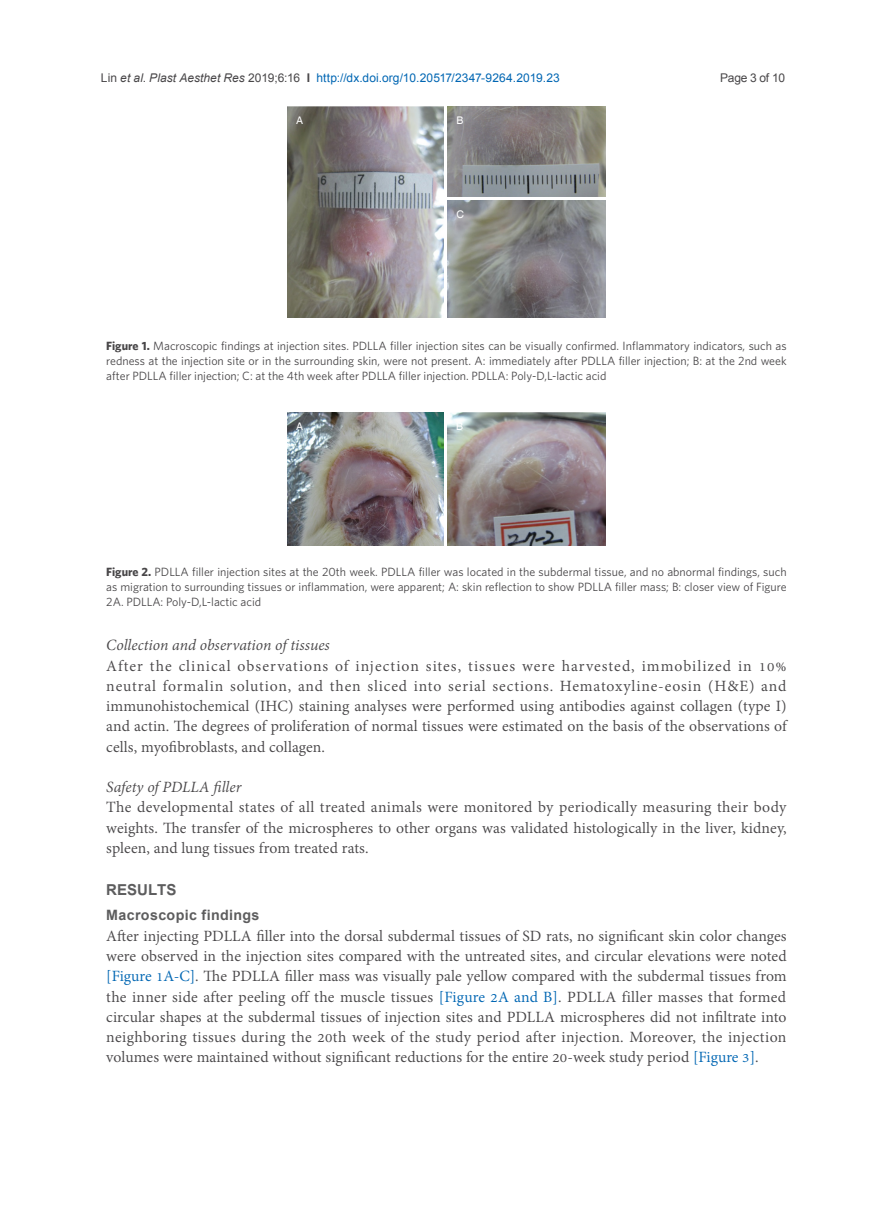
<style>
.page{position:relative;width:893px;height:1212px;background:#fff}
.page>*{position:absolute;margin:0;border:0;box-sizing:border-box;transform-origin:0 0}
.t1{font:700 21px "Utsaah";color:#5d5d5e}
.t2{font:19.2px/20.2px "Adobe Thai";letter-spacing:.005em;color:#484648;text-align:justify}
.t3{font:italic 19.2px "Adobe Thai";color:#484648}
.t4{font:700 14.25px "Arial";letter-spacing:.025em;color:#5d5d5e}
.t5{font:12px/15px "Whitney";color:#484648;text-align:justify}
.t6{font:12px "Arial";letter-spacing:.01em;color:#0166b3}
.t7{font:12px "Arial";letter-spacing:-.025em;color:#484648}
.t8{font:10.5px "Helvetica";color:#fff}
.s1{color:#484648}
.s2{font-style:italic;color:#484648}
.s3{font-weight:700;color:#484648}
.s4{font-weight:700}
.s5{color:#0166b3}
</style>
<div class="page">
<img style="left:288px;top:106px;width:156px;height:211px">
<img style="left:448px;top:106px;width:157px;height:90px">
<img style="left:448px;top:201px;width:157px;height:117px">
<img style="left:288px;top:413px;width:156px;height:133px">
<img style="left:448px;top:412px;width:157px;height:133px">
<p class="t6" style="left:101px;top:69px;width:460px"><span class="s1">Lin</span> <span class="s2">et al</span><span class="s1">.</span> <span class="s2">Plast Aesthet Res</span> <span class="s1">2019;6:16</span> <span class="s3">I</span> http://dx.doi.org/10.20517/2347-9264.2019.23</p>
<p class="t7" style="left:720px;top:69px;width:66px">Page 3 of 10</p>
<p class="t8" style="left:296px;top:114px;width:9px">A</p>
<p class="t8" style="left:456px;top:114px;width:9px">B</p>
<p class="t8" style="left:456px;top:208px;width:9px">C</p>
<p class="t5" style="left:106px;top:338px;width:682px"><span class="s4">Figure 1.</span> Macroscopic findings at injection sites. PDLLA filler injection sites can be visually confirmed. Inflammatory indicators, such as redness at the injection site or in the surrounding skin, were not present. A: immediately after PDLLA filler injection; B: at the 2nd week after PDLLA filler injection; C: at the 4th week after PDLLA filler injection. PDLLA: Poly-D,L-lactic acid</p>
<p class="t8" style="left:296px;top:420px;width:9px">A</p>
<p class="t8" style="left:456px;top:420px;width:9px">B</p>
<p class="t5" style="left:106px;top:564px;width:682px"><span class="s4">Figure 2.</span> PDLLA filler injection sites at the 20th week. PDLLA filler was located in the subdermal tissue, and no abnormal findings, such as migration to surrounding tissues or inflammation, were apparent; A: skin reflection to show PDLLA filler mass; B: closer view of Figure 2A. PDLLA: Poly-D,L-lactic acid</p>
<p class="t3" style="left:106px;top:632px;width:225px">Collection and observation of tissues</p>
<p class="t2" style="left:106px;top:654px;width:682px">After the clinical observations of injection sites, tissues were harvested, immobilized in 10% neutral formalin solution, and then sliced into serial sections. Hematoxyline-eosin (H&amp;E) and immunohistochemical (IHC) staining analyses were performed using antibodies against collagen (type I) and actin. The degrees of proliferation of normal tissues were estimated on the basis of the observations of cells, myofibroblasts, and collagen.</p>
<p class="t3" style="left:106px;top:774px;width:137px">Safety of PDLLA filler</p>
<p class="t2" style="left:106px;top:796px;width:682px">The developmental states of all treated animals were monitored by periodically measuring their body weights. The transfer of the microspheres to other organs was validated histologically in the liver, kidney, spleen, and lung tissues from treated rats.</p>
<p class="t1" style="left:106px;top:879px;width:72px">RESULTS</p>
<p class="t4" style="left:106px;top:905px;width:155px">Macroscopic findings</p>
<p class="t2" style="left:106px;top:924px;width:682px">After injecting PDLLA filler into the dorsal subdermal tissues of SD rats, no significant skin color changes were observed in the injection sites compared with the untreated sites, and circular elevations were noted <span class="s5">[Figure 1A-C]</span>. The PDLLA filler mass was visually pale yellow compared with the subdermal tissues from the inner side after peeling off the muscle tissues <span class="s5">[Figure 2A and B]</span>. PDLLA filler masses that formed circular shapes at the subdermal tissues of injection sites and PDLLA microspheres did not infiltrate into neighboring tissues during the 20th week of the study period after injection. Moreover, the injection volumes were maintained without significant reductions for the entire 20-week study period <span class="s5">[Figure 3]</span>.</p>
</div>
